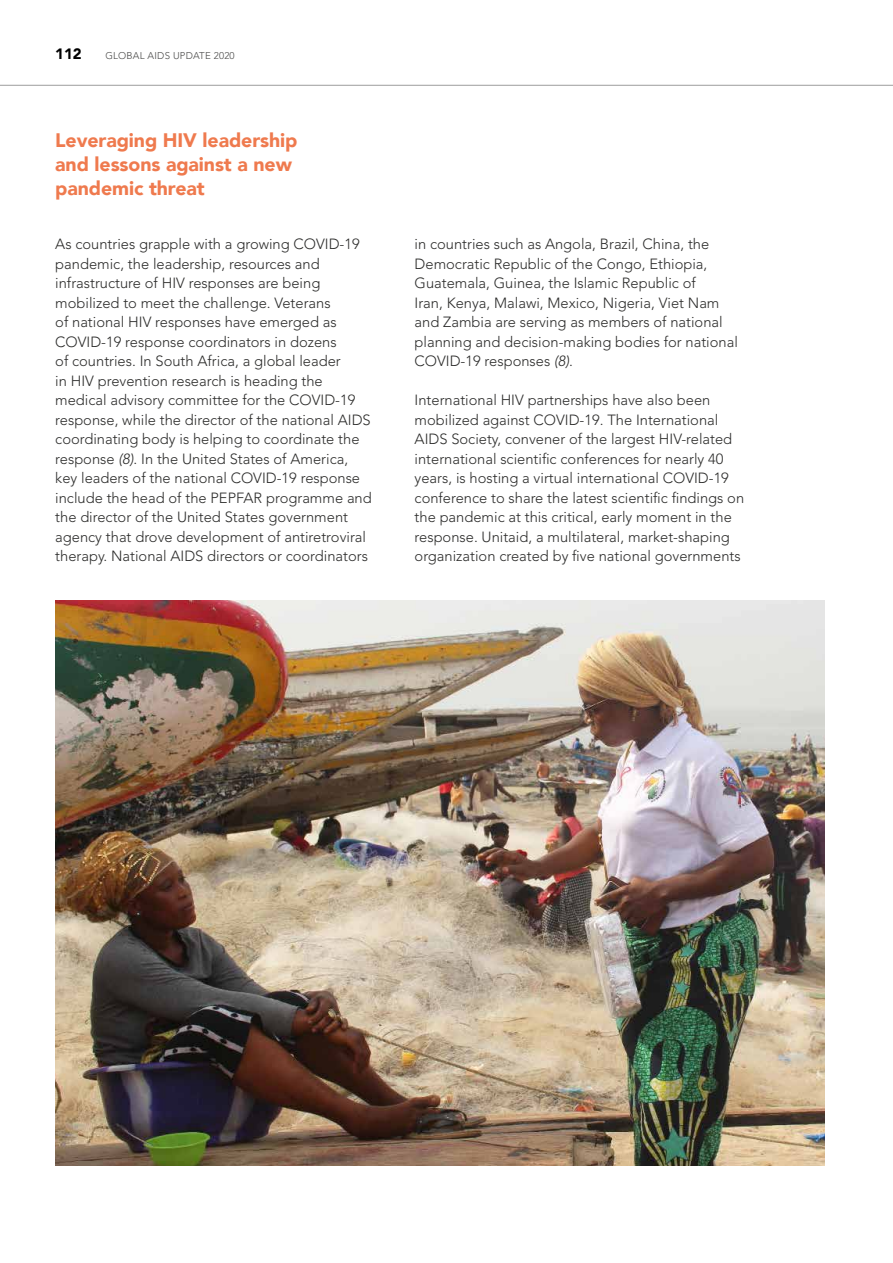
<style>
.page{position:relative;width:893px;height:1263px;background:#fff}
.page>*{position:absolute;margin:0;border:0;box-sizing:border-box;transform-origin:0 0}
.t1{font:900 19.5px/24px "Avenir LT";letter-spacing:-.005em;color:#ef7a4e}
.t2{font:900 15px "Avenir LT";color:#000}
.t3{font:300 14.7px/19.5px "Avenir LT Std";color:#2d2d2c}
.t4{font:300 9.75px "Avenir LT Std";letter-spacing:.02em;color:#4a4a49}
.s1{font-style:italic}
</style>
<div class="page">
<hr style="left:0;top:85px;width:893px;height:1px;background:#9d9d9c">
<img style="left:55px;top:600px;width:770px;height:565px">
<p class="t2" style="left:55px;top:45px;width:28px">112</p>
<p class="t4" style="left:105px;top:50px;width:131px">GLOBAL AIDS UPDATE 2020</p>
<h1 class="t1" style="left:55px;top:128px;width:244px">Leveraging HIV leadership and lessons against a new pandemic threat</h1>
<p class="t3" style="left:55px;top:234px;width:318px">As countries grapple with a growing COVID-19 pandemic, the leadership, resources and infrastructure of HIV responses are being mobilized to meet the challenge. Veterans<br>of national HIV responses have emerged as COVID-19 response coordinators in dozens<br>of countries. In South Africa, a global leader<br>in HIV prevention research is heading the medical advisory committee for the COVID-19 response, while the director of the national AIDS coordinating body is helping to coordinate the response <span class="s1">(8)</span>. In the United States of America, key leaders of the national COVID-19 response include the head of the PEPFAR programme and the director of the United States government agency that drove development of antiretroviral therapy. National AIDS directors or coordinators</p>
<p class="t3" style="left:415px;top:234px;width:325px">in countries such as Angola, Brazil, China, the Democratic Republic of the Congo, Ethiopia, Guatemala, Guinea, the Islamic Republic of<br>Iran, Kenya, Malawi, Mexico, Nigeria, Viet Nam and Zambia are serving as members of national planning and decision-making bodies for national COVID-19 responses <span class="s1">(8)</span>.</p>
<p class="t3" style="left:415px;top:390px;width:331px">International HIV partnerships have also been mobilized against COVID-19. The International AIDS Society, convener of the largest HIV-related international scientific conferences for nearly 40 years, is hosting a virtual international COVID-19 conference to share the latest scientific findings on the pandemic at this critical, early moment in the response. Unitaid, a multilateral, market-shaping organization created by five national governments</p>
</div>
